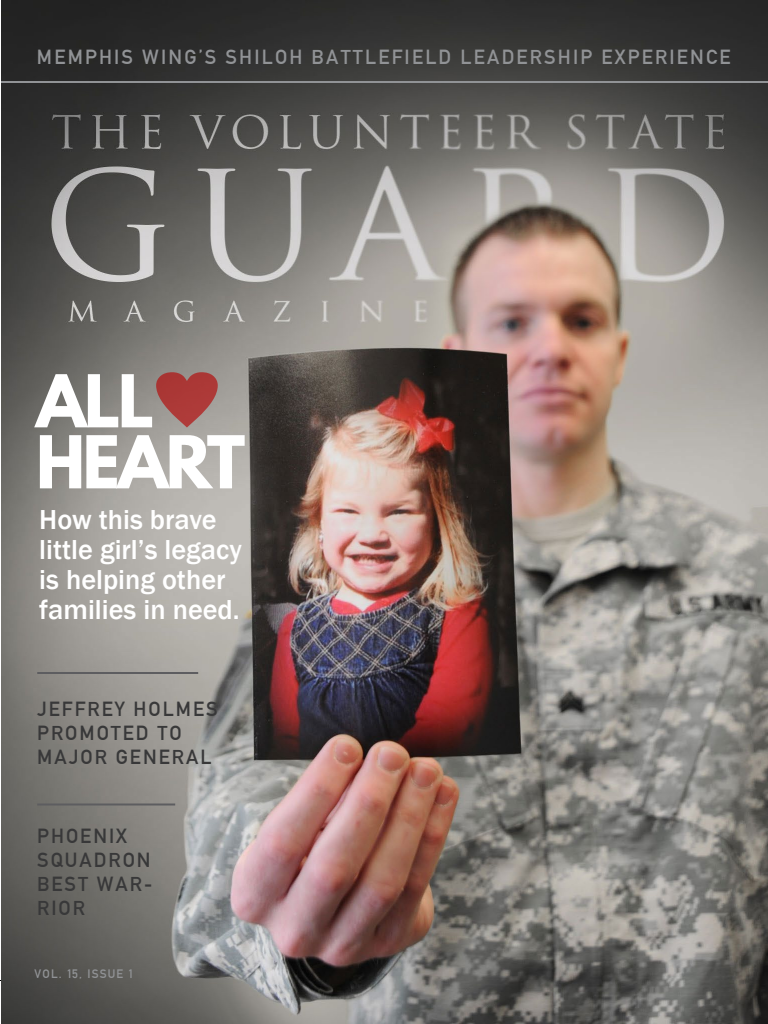
<style>
.page{position:relative;width:768px;height:1024px;background:#fff}
.page>*{position:absolute;margin:0;border:0;box-sizing:border-box;transform-origin:0 0}
.t1{font:700 64.5px/61px "League Spartan";letter-spacing:-.04em;color:#fff}
.t2{font:500 28.2px/30.1px "Franklin Gothic";color:#fff}
.t3{font:20px/24px "Alte DIN1451 Mittelschrift";letter-spacing:.1em;color:#383839}
.t4{font:20px "Alte DIN1451 Mittelschrift";letter-spacing:.11em;color:#919396}
.t5{font:12px "Alte DIN1451 Mittelschrift";letter-spacing:.1em;color:#919396}
</style>
<div class="page">
<hr style="left:0;top:980px;width:768px;height:1px;background:#000">
<img style="left:2px;top:0;width:766px;height:1024px">
<hr style="left:2px;top:81px;width:766px;height:2px;background:#919396">
<hr style="left:37px;top:672px;width:161px;height:2px;background:#5d5d60">
<hr style="left:37px;top:804px;width:138px;height:2px;background:#5d5d60">
<svg style="left:156px;top:371px;width:62px;height:56px;background:#9d9a95"></svg>
<p class="t4" style="left:37px;top:45px;width:695px">MEMPHIS WING’S SHILOH BATTLEFIELD LEADERSHIP EXPERIENCE</p>
<h1 class="t1" style="left:36px;top:370px;width:211px">ALL<br>HEART</h1>
<h2 class="t2" style="left:39px;top:505px;width:204px">How this brave little girl’s legacy is helping other families in need.</h2>
<p class="t3" style="left:37px;top:697px;width:182px">JEFFREY HOLMES<br>PROMOTED TO<br>MAJOR GENERAL</p>
<p class="t3" style="left:37px;top:824px;width:117px">PHOENIX<br>SQUADRON<br>BEST WAR-<br>RIOR</p>
<p class="t5" style="left:35px;top:967px;width:100px">VOL. 15, ISSUE 1</p>
</div>
